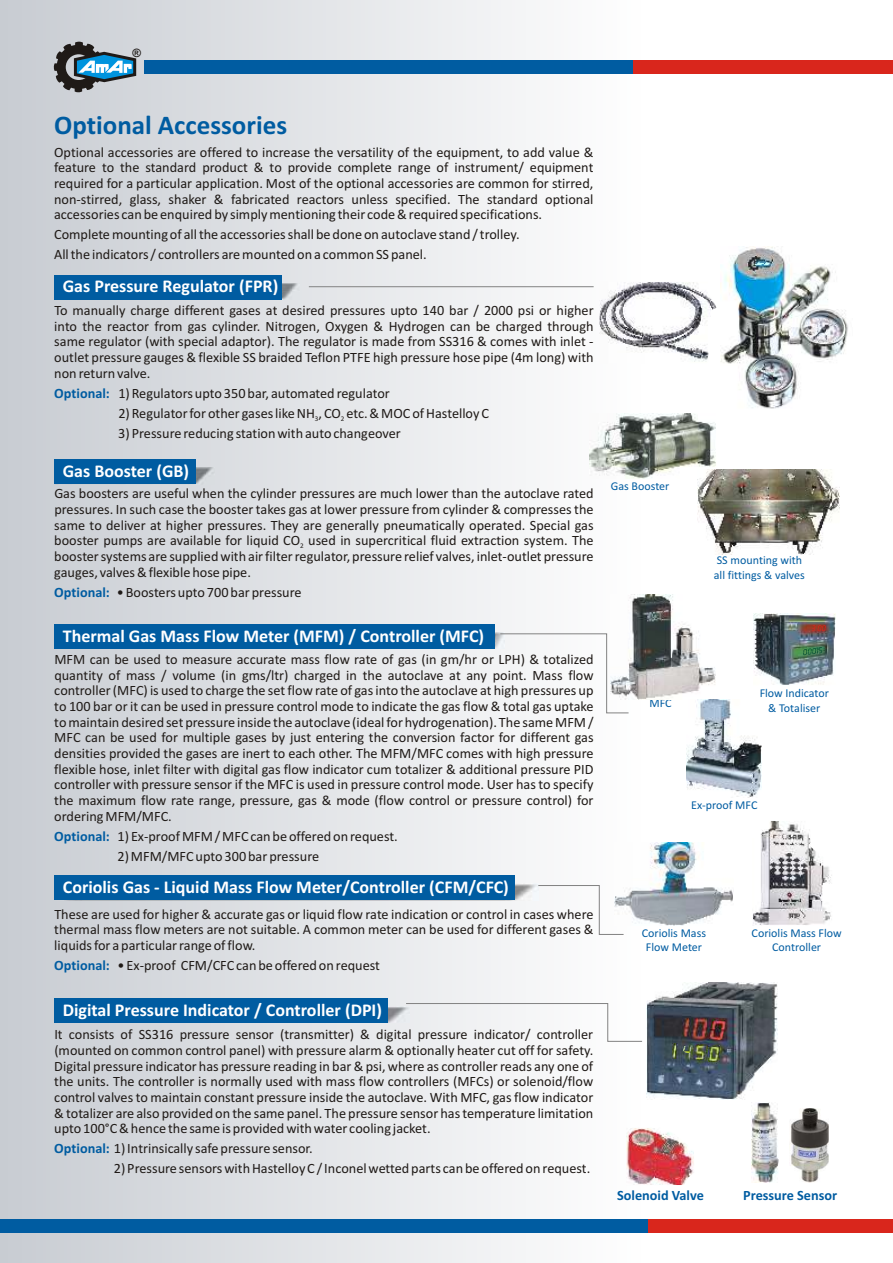
<style>
.page{position:relative;width:893px;height:1263px;background:#fff}
.page>*{position:absolute;margin:0;border:0;box-sizing:border-box;transform-origin:0 0}
.t1{font:700 27px "Calibri";color:#005ca1}
.t2{font:700 18px "Calibri";color:#fff}
.t3{font:14.25px/15.6px "Calibri";color:#1f1a17;text-align:justify}
.t4{font:700 14.25px "Calibri";color:#005ca1}
.t5{font:12px/14.7px "Calibri";color:#005ca1;text-align:center}
.t6{font:700 11.55px "Arial";color:#1f1a17}
.t7{font:7.2px "Calibri";color:#1f1a17}
.s1{font-weight:700;color:#005ca1}
</style>
<div class="page">
<div style="left:0;top:0;width:893px;height:1263px;background:linear-gradient(to right,#cbcfd5,#fff)"></div>
<svg style="left:53px;top:41px;width:85px;height:52px;background:#7a919e"></svg>
<div style="left:144px;top:60px;width:492px;height:14px;background:#005ca1"></div>
<div style="left:633px;top:60px;width:260px;height:14px;background:#d9261c"></div>
<div style="left:0;top:1219px;width:651px;height:13px;background:#005ca1"></div>
<div style="left:648px;top:1219px;width:245px;height:13px;background:#d9261c"></div>
<img style="left:196px;top:468px;width:19px;height:16px">
<div style="left:54px;top:460px;width:142px;height:24px;background:#005ca1"></div>
<div style="left:54px;top:624px;width:441px;height:24px;background:#005ca1"></div>
<img style="left:388px;top:1007px;width:17px;height:16px">
<div style="left:54px;top:998px;width:334px;height:25px;background:#005ca1"></div>
<img style="left:646px;top:983px;width:131px;height:116px">
<img style="left:672px;top:1043px;width:5px;height:15px">
<svg style="left:683px;top:1045px;width:9px;height:13px"></svg>
<img style="left:709px;top:1045px;width:11px;height:17px">
<img style="left:692px;top:1044px;width:15px;height:17px">
<img style="left:708px;top:1019px;width:18px;height:21px">
<svg style="left:499px;top:633px;width:130px;height:81px"></svg>
<svg style="left:405px;top:1003px;width:238px;height:39px"></svg>
<img style="left:282px;top:283px;width:17px;height:17px">
<div style="left:54px;top:275px;width:228px;height:25px;background:#005ca1"></div>
<hr style="left:309px;top:286px;width:285px;height:1px;background:#828282">
<img style="left:600px;top:282px;width:117px;height:81px">
<img style="left:590px;top:413px;width:127px;height:66px">
<img style="left:697px;top:469px;width:142px;height:85px">
<img style="left:626px;top:1128px;width:68px;height:57px">
<img style="left:753px;top:613px;width:82px;height:73px">
<svg style="left:812px;top:625px;width:14px;height:6px"></svg>
<svg style="left:803px;top:647px;width:19px;height:8px"></svg>
<img style="left:515px;top:884px;width:24px;height:16px">
<div style="left:54px;top:876px;width:461px;height:24px;background:#005ca1"></div>
<svg style="left:537px;top:885px;width:87px;height:50px"></svg>
<img style="left:610px;top:595px;width:105px;height:104px">
<img style="left:752px;top:821px;width:88px;height:104px">
<img style="left:614px;top:842px;width:119px;height:83px">
<img style="left:686px;top:699px;width:76px;height:98px">
<img style="left:721px;top:247px;width:131px;height:166px">
<img style="left:751px;top:1102px;width:27px;height:80px">
<img style="left:790px;top:1108px;width:39px;height:74px">
<p class="t6" style="left:133px;top:49px;width:10px">®</p>
<h1 class="t1" style="left:54px;top:114px;width:235px">Optional Accessories</h1>
<p class="t3" style="left:54px;top:145px;width:541px">Optional accessories are offered to increase the versatility of the equipment, to add value &amp; feature to the standard product &amp; to provide complete range of instrument/ equipment required for a particular application. Most of the optional accessories are common for stirred, non-stirred, glass, shaker &amp; fabricated reactors unless specified. The standard optional accessories can be enquired by simply mentioning their code &amp; required specifications.</p>
<p class="t3" style="left:54px;top:226px;width:467px;line-height:20px">Complete mounting of all the accessories shall be done on autoclave stand / trolley.<br>All the indicators / controllers are mounted on a common SS panel.</p>
<p class="t2" style="left:63px;top:279px;width:217px">Gas Pressure Regulator (FPR)</p>
<p class="t3" style="left:54px;top:304px;width:541px">To manually charge different gases at desired pressures upto 140 bar / 2000 psi or higher into the reactor from gas cylinder. Nitrogen, Oxygen &amp; Hydrogen can be charged through same regulator (with special adaptor). The regulator is made from SS316 &amp; comes with inlet - outlet pressure gauges &amp; flexible SS braided Teflon PTFE high pressure hose pipe (4m long) with non return valve.</p>
<p class="t3" style="left:118px;top:386px;width:273px">1) Regulators upto 350 bar, automated regulator</p>
<p class="t3" style="left:118px;top:406px;width:372px">2) Regulator for other gases like NH<sub>3</sub>, CO<sub>2</sub> etc. &amp; MOC of Hastelloy C</p>
<p class="t3" style="left:118px;top:426px;width:284px">3) Pressure reducing station with auto changeover</p>
<p class="t4" style="left:54px;top:387px;width:57px">Optional:</p>
<p class="t2" style="left:63px;top:463px;width:128px">Gas Booster (GB)</p>
<p class="t3" style="left:54px;top:487px;width:541px">Gas boosters are useful when the cylinder pressures are much lower than the autoclave rated pressures. In such case the booster takes gas at lower pressure from cylinder &amp; compresses the same to deliver at higher pressures. They are generally pneumatically operated. Special gas booster pumps are available for liquid CO used in supercritical fluid extraction system. The</p>
<p class="t7" style="left:300px;top:543px;width:5px">2</p>
<p class="t3" style="left:54px;top:550px;width:541px">booster systems are supplied with air filter regulator, pressure relief valves, inlet-outlet pressure gauges, valves &amp; flexible hose pipe.</p>
<p class="t3" style="left:54px;top:585px;width:249px"><span class="s1">Optional:</span> • Boosters upto 700 bar pressure</p>
<p class="t2" style="left:63px;top:628px;width:423px">Thermal Gas Mass Flow Meter (MFM) / Controller (MFC)</p>
<p class="t3" style="left:54px;top:653px;width:541px">MFM can be used to measure accurate mass flow rate of gas (in gm/hr or LPH) &amp; totalized quantity of mass / volume (in gms/ltr) charged in the autoclave at any point. Mass flow controller (MFC) is used to charge the set flow rate of gas into the autoclave at high pressures up to 100 bar or it can be used in pressure control mode to indicate the gas flow &amp; total gas uptake to maintain desired set pressure inside the autoclave (ideal for hydrogenation). The same MFM / MFC can be used for multiple gases by just entering the conversion factor for different gas densities provided the gases are inert to each other. The MFM/MFC comes with high pressure flexible hose, inlet filter with digital gas flow indicator cum totalizer &amp; additional pressure PID controller with pressure sensor if the MFC is used in pressure control mode. User has to specify the maximum flow rate range, pressure, gas &amp; mode (flow control or pressure control) for ordering MFM/MFC.</p>
<p class="t3" style="left:118px;top:829px;width:282px">1) Ex-proof MFM / MFC can be offered on request.</p>
<p class="t3" style="left:118px;top:849px;width:203px">2) MFM/MFC upto 300 bar pressure</p>
<p class="t4" style="left:54px;top:830px;width:57px">Optional:</p>
<p class="t2" style="left:63px;top:880px;width:448px">Coriolis Gas - Liquid Mass Flow Meter/Controller (CFM/CFC)</p>
<p class="t3" style="left:54px;top:907px;width:541px">These are used for higher &amp; accurate gas or liquid flow rate indication or control in cases where thermal mass flow meters are not suitable. A common meter can be used for different gases &amp; liquids for a particular range of flow.</p>
<p class="t3" style="left:54px;top:958px;width:327px"><span class="s1">Optional:</span> • Ex-proof CFM/CFC can be offered on request</p>
<p class="t2" style="left:63px;top:1002px;width:321px">Digital Pressure Indicator / Controller (DPI)</p>
<p class="t3" style="left:54px;top:1028px;width:541px">It consists of SS316 pressure sensor (transmitter) &amp; digital pressure indicator/ controller (mounted on common control panel) with pressure alarm &amp; optionally heater cut off for safety.<br>Digital pressure indicator has pressure reading in bar &amp; psi, where as controller reads any one of the units. The controller is normally used with mass flow controllers (MFCs) or solenoid/flow control valves to maintain constant pressure inside the autoclave. With MFC, gas flow indicator &amp; totalizer are also provided on the same panel. The pressure sensor has temperature limitation upto 100°C &amp; hence the same is provided with water cooling jacket.</p>
<p class="t3" style="left:54px;top:1142px;width:260px"><span class="s1">Optional:</span> 1) Intrinsically safe pressure sensor.</p>
<p class="t3" style="left:114px;top:1162px;width:478px">2) Pressure sensors with Hastelloy C / Inconel wetted parts can be offered on request.</p>
<p class="t5" style="left:611px;top:480px;width:60px">Gas Booster</p>
<p class="t5" style="left:714px;top:554px;width:93px;text-align:left">SS mounting with all fittings &amp; valves</p>
<p class="t5" style="left:649px;top:697px;width:24px">MFC</p>
<p class="t5" style="left:760px;top:687px;width:71px">Flow Indicator &amp; Totaliser</p>
<p class="t5" style="left:691px;top:798px;width:68px">Ex-proof MFC</p>
<p class="t5" style="left:642px;top:926px;width:66px">Coriolis Mass<br>Flow Meter</p>
<p class="t5" style="left:752px;top:926px;width:92px">Coriolis Mass Flow<br>Controller</p>
<p class="t4" style="left:617px;top:1189px;width:88px">Solenoid Valve</p>
<p class="t4" style="left:743px;top:1189px;width:95px">Pressure Sensor</p>
</div>
